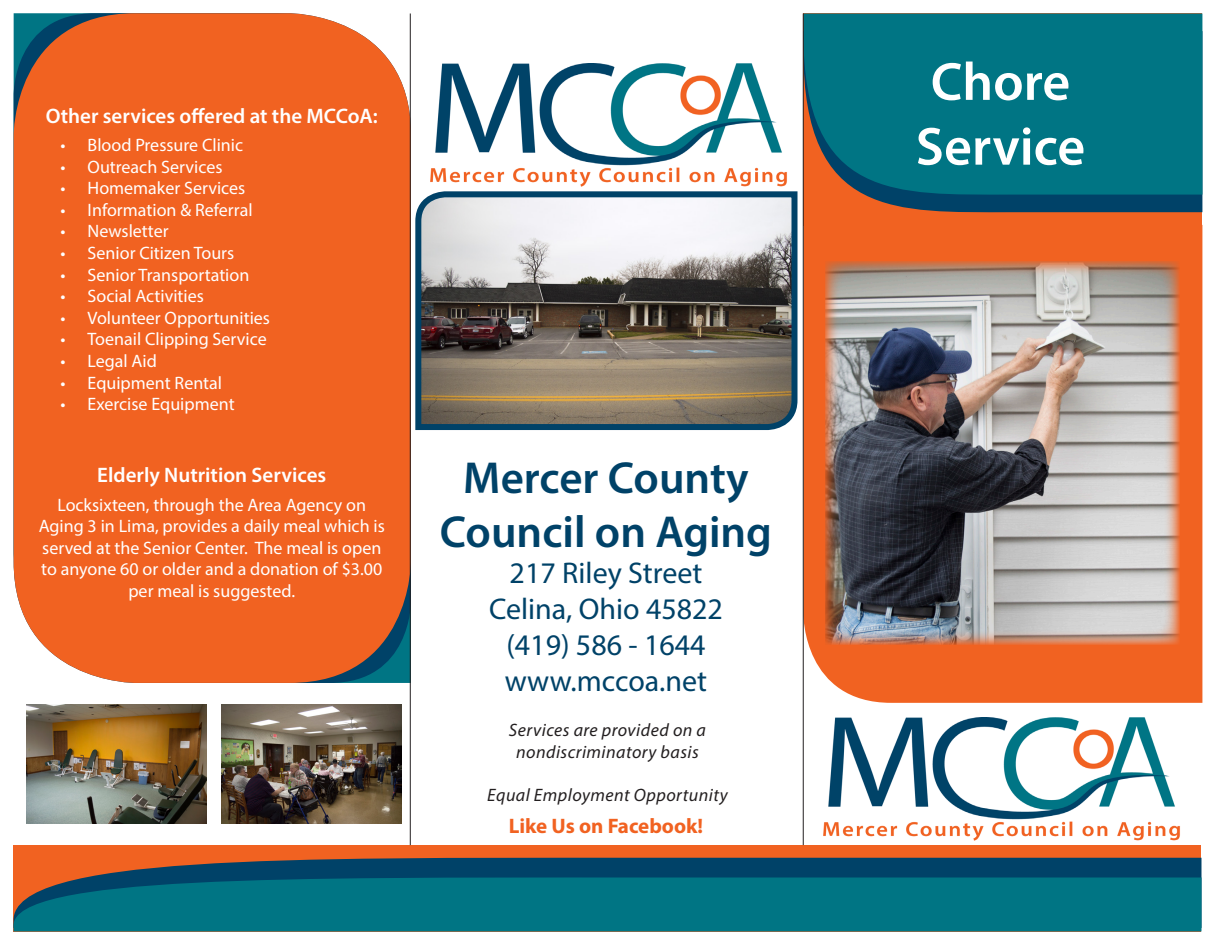
<style>
.page{position:relative;width:1215px;height:945px;background:#fff}
.page>*{position:absolute;margin:0;border:0;box-sizing:border-box;transform-origin:0 0}
.t1{font:600 54px "Myriad Pro";color:#fff}
.t2{font:600 45px "Myriad Pro";color:#004268}
.t3{font:30px "Myriad Pro";color:#004268}
.t4{font:600 21px "Myriad Pro";color:#fff}
.t5{font:700 21px "Myriad Pro";color:#f16221}
.t6{font:18px/21.6px "Myriad Pro";color:#fff;text-align:center}
.t7{font:italic 18px "Myriad Pro";letter-spacing:.025em;color:#231f20}
</style>
<div class="page">
<svg style="left:14px;top:13px;width:397px;height:670px"></svg>
<div style="left:14px;top:13px;width:397px;height:670px;background:#f16221;border-radius:122px"></div>
<div style="left:804px;top:226px;width:398px;height:477px;background:#f16221"></div>
<div style="left:14px;top:845px;width:1188px;height:87px;background:#f16221"></div>
<svg style="left:93px;top:855px;width:1109px;height:21px;fill:#004268"></svg>
<svg style="left:14px;top:876px;width:1188px;height:56px;background:#05717f"></svg>
<div style="left:803px;top:14px;width:399px;height:212px;background:#f16221"></div>
<svg style="left:880px;top:201px;width:322px;height:12px;background:#21465d"></svg>
<svg style="left:804px;top:14px;width:398px;height:187px;background:#07717f"></svg>
<hr style="left:803px;top:14px;width:1px;height:831px;background:#231f20">
<hr style="left:410px;top:14px;width:1px;height:831px;background:#231f20">
<img style="left:430px;top:63px;width:357px;height:123px">
<img style="left:823px;top:717px;width:357px;height:123px">
<img style="left:825px;top:261px;width:355px;height:384px">
<img style="left:27px;top:705px;width:180px;height:119px">
<img style="left:222px;top:704px;width:180px;height:119px">
<svg style="left:415px;top:191px;width:383px;height:240px"></svg>
<p class="t4" style="left:46px;top:102px;width:334px">Other services offered at the MCCoA:</p>
<p class="t6" style="left:61px;top:134px;width:184px">• Blood Pressure Clinic</p>
<p class="t6" style="left:61px;top:156px;width:163px">• Outreach Services</p>
<p class="t6" style="left:61px;top:177px;width:186px">• Homemaker Services</p>
<p class="t6" style="left:61px;top:199px;width:194px">• Information &amp; Referral</p>
<p class="t6" style="left:61px;top:220px;width:110px">• Newsletter</p>
<p class="t6" style="left:61px;top:242px;width:175px">• Senior Citizen Tours</p>
<p class="t6" style="left:61px;top:264px;width:190px">• Senior Transportation</p>
<p class="t6" style="left:61px;top:285px;width:145px">• Social Activities</p>
<p class="t6" style="left:61px;top:307px;width:211px">• Volunteer Opportunities</p>
<p class="t6" style="left:61px;top:328px;width:208px">• Toenail Clipping Service</p>
<p class="t6" style="left:61px;top:350px;width:98px">• Legal Aid</p>
<p class="t6" style="left:61px;top:372px;width:163px">• Equipment Rental</p>
<p class="t6" style="left:61px;top:393px;width:176px">• Exercise Equipment</p>
<p class="t4" style="left:97px;top:462px;width:230px">Elderly Nutrition Services</p>
<p class="t6" style="left:39px;top:493px;width:348px">Locksixteen, through the Area Agency on Aging 3 in Lima, provides a daily meal which is served at the Senior Center. The meal is open to anyone 60 or older and a donation of $3.00 per meal is suggested.</p>
<p class="t2" style="left:463px;top:449px;width:287px">Mercer County</p>
<p class="t2" style="left:440px;top:503px;width:334px">Council on Aging</p>
<p class="t3" style="left:510px;top:554px;width:194px">217 Riley Street</p>
<p class="t3" style="left:489px;top:590px;width:235px">Celina, Ohio 45822</p>
<p class="t3" style="left:506px;top:626px;width:201px">(419) 586 - 1644</p>
<p class="t3" style="left:505px;top:662px;width:204px">www.mccoa.net</p>
<p class="t7" style="left:509px;top:719px;width:199px">Services are provided on a</p>
<p class="t7" style="left:516px;top:740px;width:184px">nondiscriminatory basis</p>
<p class="t7" style="left:487px;top:784px;width:242px">Equal Employment Opportunity</p>
<p class="t5" style="left:509px;top:812px;width:196px">Like Us on Facebook!</p>
<p class="t1" style="left:931px;top:47px;width:141px">Chore</p>
<p class="t1" style="left:916px;top:112px;width:171px">Service</p>
</div>
